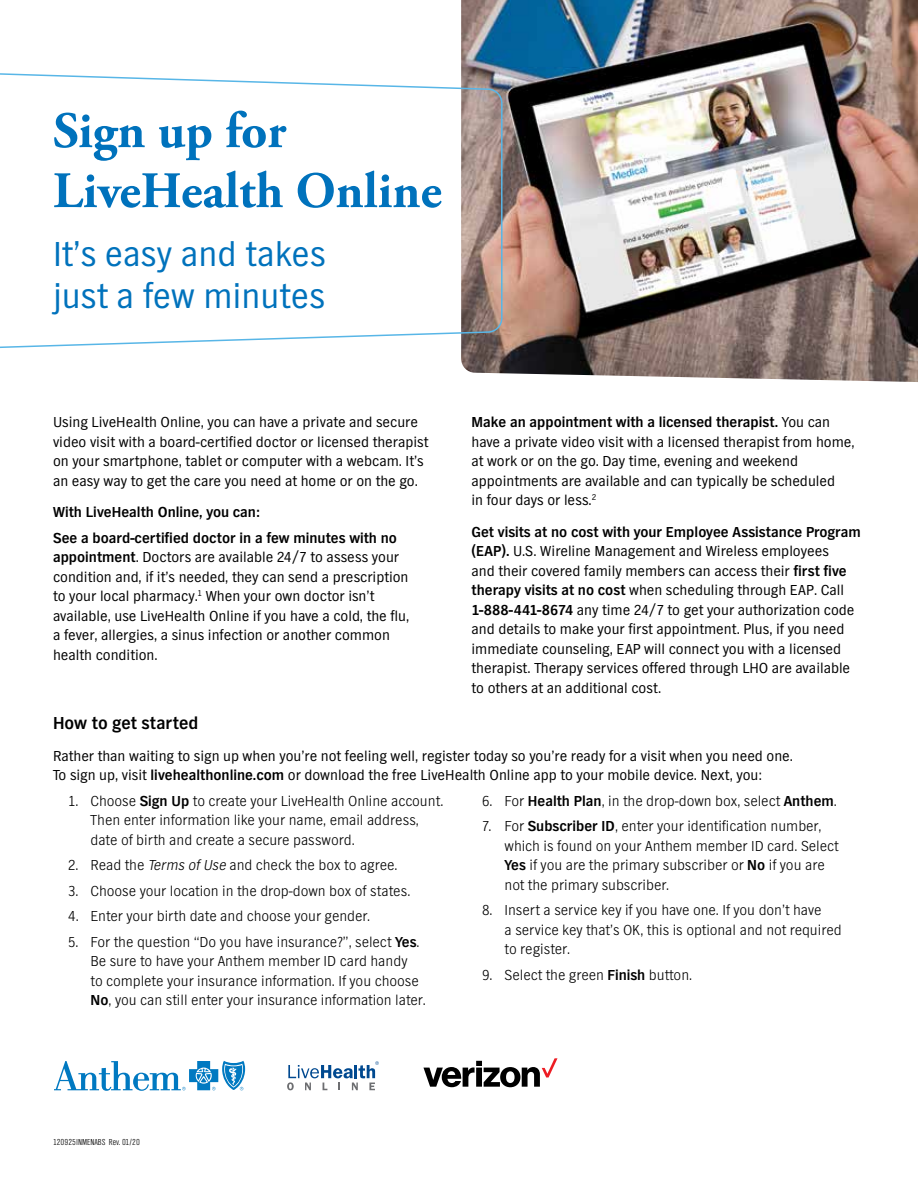
<style>
.page{position:relative;width:918px;height:1188px;background:#fff}
.page>*{position:absolute;margin:0;border:0;box-sizing:border-box;transform-origin:0 0}
.t1{font:700 51px/60px "Adobe Garamond Pro";color:#0072bc}
.t2{font:36px/42px "TV Nord EF";color:#0072bc}
.t3{font:700 18px "TV Nord EF";color:#000}
.t4{font:15px/19.5px "TV Nord EF";color:#000}
.t5{font:300 15px/19.5px "TV Nord EF";color:#000}
.t6{font:700 15px/25.5px "TV Nord EF";color:#000}
.t7{font:300 9px "TV Nord Cond EF";color:#000}
.s1{font-weight:700}
.s2{font-style:italic}
</style>
<div class="page">
<img style="left:461px;top:0;width:457px;height:382px">
<svg style="left:0;top:67px;width:503px;height:287px"></svg>
<svg style="left:287px;top:1061px;width:92px;height:29px"></svg>
<svg style="left:54px;top:1061px;width:191px;height:30px"></svg>
<svg style="left:423px;top:1058px;width:135px;height:29px"></svg>
<h1 class="t1" style="left:53px;top:102px;width:390px">Sign up for<br>LiveHealth Online</h1>
<h2 class="t2" style="left:53px;top:232px;width:274px">It’s easy and takes just a few minutes</h2>
<p class="t4" style="left:53px;top:412px;width:377px">Using LiveHealth Online, you can have a private and secure video visit with a board-certified doctor or licensed therapist on your smartphone, tablet or computer with a webcam. It’s an easy way to get the care you need at home or on the go.</p>
<p class="t6" style="left:53px;top:500px;width:345px">With LiveHealth Online, you can:<br>See a board-certified doctor in a few minutes with no</p>
<p class="t4" style="left:53px;top:547px;width:358px"><span class="s1">appointment</span>. Doctors are available 24/7 to assess your condition and, if it’s needed, they can send a prescription to your local pharmacy.<sup>1</sup> When your own doctor isn’t available, use LiveHealth Online if you have a cold, the flu, a fever, allergies, a sinus infection or another common health condition.</p>
<p class="t4" style="left:472px;top:412px;width:385px"><span class="s1">Make an appointment with a licensed therapist.</span> You can have a private video visit with a licensed therapist from home, at work or on the go. Day time, evening and weekend appointments are available and can typically be scheduled<br>in four days or less.<sup>2</sup></p>
<p class="t4" style="left:472px;top:522px;width:391px"><span class="s1">Get visits at no cost with your Employee Assistance Program (EAP).</span> U.S. Wireline Management and Wireless employees<br>and their covered family members can access their <span class="s1">first five therapy visits at no cost</span> when scheduling through EAP. Call <span class="s1">1-888-441-8674</span> any time 24/7 to get your authorization code and details to make your first appointment. Plus, if you need immediate counseling, EAP will connect you with a licensed therapist. Therapy services offered through LHO are available to others at an additional cost.</p>
<p class="t3" style="left:53px;top:714px;width:147px">How to get started</p>
<p class="t4" style="left:53px;top:746px;width:741px">Rather than waiting to sign up when you’re not feeling well, register today so you’re ready for a visit when you need one.<br>To sign up, visit <span class="s1">livehealthonline.com</span> or download the free LiveHealth Online app to your mobile device. Next, you:</p>
<p class="t5" style="left:91px;top:791px;width:355px;text-indent:-22px">1. Choose <span class="s1">Sign Up</span> to create your LiveHealth Online account.<br>Then enter information like your name, email address, date of birth and create a secure password.</p>
<p class="t5" style="left:68px;top:856px;width:331px">2. Read the <span class="s2">Terms of Use</span> and check the box to agree.</p>
<p class="t5" style="left:68px;top:881px;width:344px">3. Choose your location in the drop-down box of states.</p>
<p class="t5" style="left:68px;top:907px;width:304px">4. Enter your birth date and choose your gender.</p>
<p class="t5" style="left:91px;top:932px;width:337px;text-indent:-22px">5. For the question “Do you have insurance?”, select <span class="s1">Yes</span>.<br>Be sure to have your Anthem member ID card handy<br>to complete your insurance information. If you choose <span class="s1">No</span>, you can still enter your insurance information later.</p>
<p class="t5" style="left:482px;top:791px;width:356px">6. For <span class="s1">Health Plan</span>, in the drop-down box, select <span class="s1">Anthem</span>.</p>
<p class="t5" style="left:505px;top:817px;width:336px;text-indent:-22px">7. For <span class="s1">Subscriber ID</span>, enter your identification number, which is found on your Anthem member ID card. Select <span class="s1">Yes</span> if you are the primary subscriber or <span class="s1">No</span> if you are not the primary subscriber.</p>
<p class="t5" style="left:505px;top:901px;width:339px;text-indent:-22px">8. Insert a service key if you have one. If you don’t have<br>a service key that’s OK, this is optional and not required to register.</p>
<p class="t5" style="left:482px;top:965px;width:212px">9. Select the green <span class="s1">Finish</span> button.</p>
<p class="t7" style="left:53px;top:1137px;width:88px">120925INMENABS Rev. 01/20</p>
</div>
